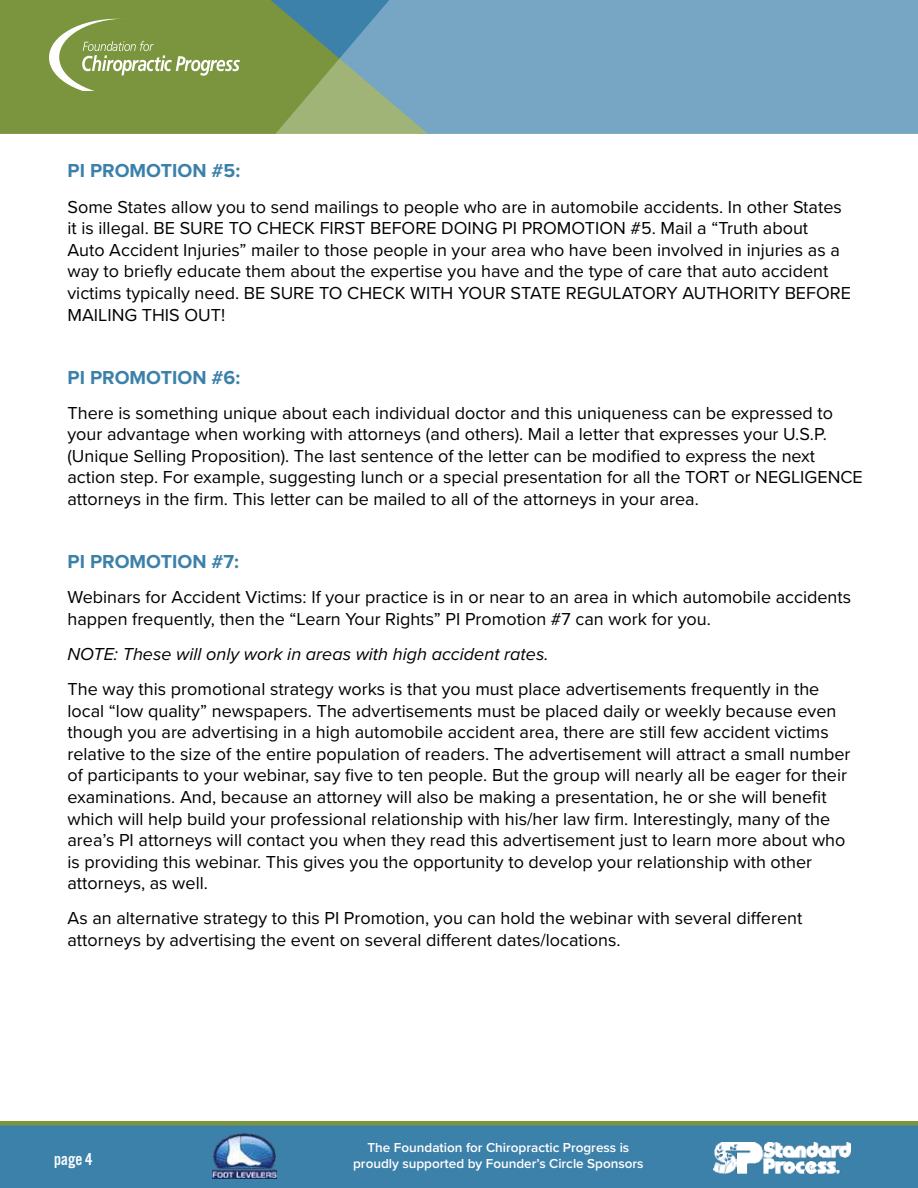
<style>
.page{position:relative;width:918px;height:1188px;background:#fff}
.page>*{position:absolute;margin:0;border:0;box-sizing:border-box;transform-origin:0 0}
.t1{font:700 19.5px "Proxima Nova";color:#3c81aa}
.t2{font:18px/21.6px "Proxima Nova";color:#000}
.t3{font:italic 18px "Proxima Nova";color:#000}
.t4{font:18px "Alternate Got No 3 D";color:#fff}
.t5{font:600 13.5px "Proxima Nova";color:#fff}
</style>
<div class="page">
<div style="left:0;top:1124px;width:918px;height:64px;background:#3c81aa"></div>
<img style="left:213px;top:1134px;width:63px;height:45px">
<img style="left:713px;top:1143px;width:137px;height:30px">
<div style="left:0;top:0;width:117px;height:134px;background:#7a953e"></div>
<svg style="left:117px;top:0;width:801px;height:134px;background:#77a2a7"></svg>
<svg style="left:49px;top:19px;width:191px;height:71px;background:#8ca358"></svg>
<hr style="left:0;top:1121px;width:918px;height:4px;background:#7a953e">
<p class="t1" style="left:68px;top:159px;width:174px">PI PROMOTION #5:</p>
<p class="t2" style="left:68px;top:196px;width:785px">Some States allow you to send mailings to people who are in automobile accidents. In other States it is illegal. BE SURE TO CHECK FIRST BEFORE DOING PI PROMOTION #5. Mail a “Truth about<br>Auto Accident Injuries” mailer to those people in your area who have been involved in injuries as a way to briefly educate them about the expertise you have and the type of care that auto accident victims typically need. BE SURE TO CHECK WITH YOUR STATE REGULATORY AUTHORITY BEFORE MAILING THIS OUT!</p>
<p class="t1" style="left:68px;top:365px;width:174px">PI PROMOTION #6:</p>
<p class="t2" style="left:68px;top:402px;width:797px">There is something unique about each individual doctor and this uniqueness can be expressed to your advantage when working with attorneys (and others). Mail a letter that expresses your U.S.P. (Unique Selling Proposition). The last sentence of the letter can be modified to express the next action step. For example, suggesting lunch or a special presentation for all the TORT or NEGLIGENCE attorneys in the firm. This letter can be mailed to all of the attorneys in your area.</p>
<p class="t1" style="left:68px;top:550px;width:173px">PI PROMOTION #7:</p>
<p class="t2" style="left:68px;top:587px;width:785px">Webinars for Accident Victims: If your practice is in or near to an area in which automobile accidents happen frequently, then the “Learn Your Rights” PI Promotion #7 can work for you.</p>
<p class="t3" style="left:68px;top:643px;width:483px">NOTE: These will only work in areas with high accident rates.</p>
<p class="t2" style="left:68px;top:678px;width:784px">The way this promotional strategy works is that you must place advertisements frequently in the local “low quality” newspapers. The advertisements must be placed daily or weekly because even though you are advertising in a high automobile accident area, there are still few accident victims relative to the size of the entire population of readers. The advertisement will attract a small number of participants to your webinar, say five to ten people. But the group will nearly all be eager for their examinations. And, because an attorney will also be making a presentation, he or she will benefit which will help build your professional relationship with his/her law firm. Interestingly, many of the area’s PI attorneys will contact you when they read this advertisement just to learn more about who is providing this webinar. This gives you the opportunity to develop your relationship with other attorneys, as well.</p>
<p class="t2" style="left:68px;top:908px;width:736px">As an alternative strategy to this PI Promotion, you can hold the webinar with several different attorneys by advertising the event on several different dates/locations.</p>
<p class="t5" style="left:367px;top:1139px;width:263px">The Foundation for Chiropractic Progress is</p>
<p class="t4" style="left:54px;top:1150px;width:40px">page 4</p>
<p class="t5" style="left:353px;top:1155px;width:292px">proudly supported by Founder’s Circle Sponsors</p>
</div>
